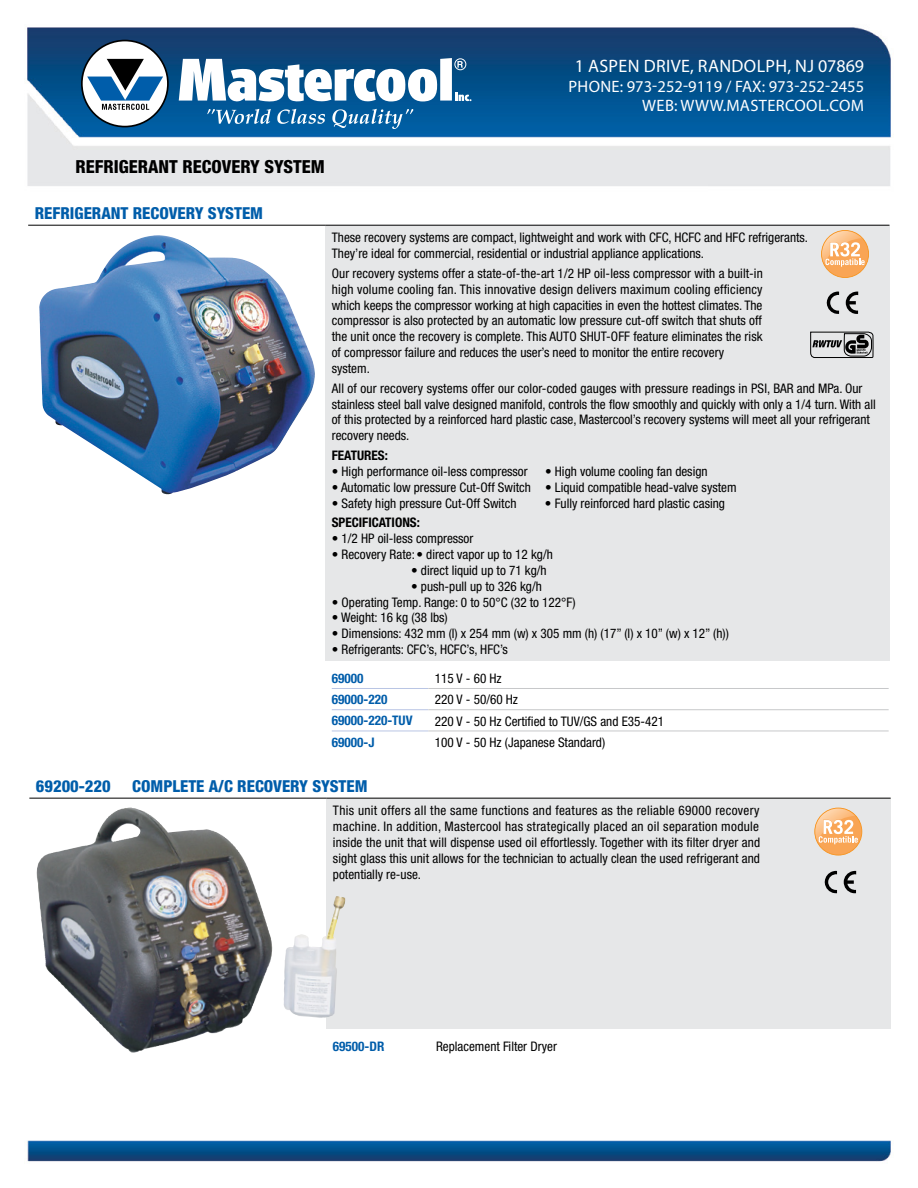
<style>
.page{position:relative;width:918px;height:1188px;background:#fff}
.page>*{position:absolute;margin:0;border:0;box-sizing:border-box;transform-origin:0 0}
.t1{font:18px "Myriad Pro";letter-spacing:.02em;color:#fff}
.t2{font:800 condensed 18px "Helvetica Neue";color:#000}
.t3{font:800 condensed 16.5px "Helvetica Neue";color:#005daa}
.t4{font:16.5px/19.8px "Myriad Pro";letter-spacing:.005em;color:#fff;text-align:right}
.t5{font:condensed 13.2px/15.9px "Helvetica Neue";color:#000}
.t6{font:condensed 13.2px "Helvetica Neue LT Std";color:#000}
.t7{font:700 condensed 13.2px "Helvetica Neue";color:#005daa}
.t8{font:700 condensed 13.2px "Helvetica Neue";color:#000}
</style>
<div class="page">
<img style="left:24px;top:27px;width:868px;height:1135px">
<div style="left:82px;top:41px;width:86px;height:86px;background:#fff;border-radius:50%"></div>
<div style="left:81px;top:40px;width:88px;height:87px;border:2px solid #000;border-radius:50%"></div>
<svg style="left:87px;top:59px;width:76px;height:51px"></svg>
<svg style="left:207px;top:109px;width:64px;height:15px"></svg>
<svg style="left:277px;top:109px;width:48px;height:15px"></svg>
<svg style="left:332px;top:109px;width:81px;height:20px;background:#387fb4"></svg>
<svg style="left:179px;top:58px;width:293px;height:45px"></svg>
<div style="left:454px;top:58px;width:12px;height:12px;border:1px solid #fff;border-radius:50%"></div>
<div style="left:325px;top:225px;width:564px;height:436px;background:#e6e7e8"></div>
<hr style="left:28px;top:225px;width:297px;height:1px;background:#000">
<hr style="left:325px;top:225px;width:564px;height:1px;background:#000">
<img style="left:127px;top:235px;width:31px;height:9px">
<hr style="left:332px;top:688px;width:96px;height:1px;background:#b9c5e4">
<hr style="left:332px;top:709px;width:96px;height:1px;background:#b9c5e4">
<hr style="left:332px;top:731px;width:96px;height:1px;background:#b9c5e4">
<hr style="left:428px;top:688px;width:461px;height:1px;background:#c7c8ca">
<hr style="left:428px;top:709px;width:461px;height:1px;background:#c7c8ca">
<hr style="left:428px;top:731px;width:461px;height:1px;background:#c7c8ca">
<div style="left:326px;top:798px;width:565px;height:230px;background:#e6e7e8"></div>
<hr style="left:29px;top:798px;width:297px;height:1px;background:#000">
<hr style="left:326px;top:798px;width:565px;height:1px;background:#000">
<svg style="left:846px;top:292px;width:12px;height:22px"></svg>
<svg style="left:827px;top:292px;width:12px;height:22px"></svg>
<svg style="left:810px;top:331px;width:64px;height:27px"></svg>
<img style="left:40px;top:808px;width:87px;height:52px">
<svg style="left:844px;top:871px;width:12px;height:22px"></svg>
<svg style="left:825px;top:871px;width:12px;height:22px"></svg>
<svg style="left:821px;top:230px;width:48px;height:48px"></svg>
<svg style="left:814px;top:808px;width:48px;height:48px"></svg>
<h1 class="t1" style="left:575px;top:55px;width:291px">1 ASPEN DRIVE, RANDOLPH, NJ 07869</h1>
<p class="t4" style="left:568px;top:76px;width:297px">PHONE: 973-252-9119 / FAX: 973-252-2455<br>WEB: WWW.MASTERCOOL.COM</p>
<h1 class="t2" style="left:76px;top:156px;width:251px">REFRIGERANT RECOVERY SYSTEM</h1>
<p class="t3" style="left:35px;top:203px;width:230px">REFRIGERANT RECOVERY SYSTEM</p>
<p class="t6" style="left:332px;top:230px;width:478px">These recovery systems are compact, lightweight and work with CFC, HCFC and HFC refrigerants.</p>
<p class="t5" style="left:332px;top:243px;width:433px;line-height:19.8px">They’re ideal for commercial, residential or industrial appliance applications.<br>Our recovery systems offer a state-of-the-art 1/2 HP oil-less compressor with a built-in</p>
<p class="t5" style="left:332px;top:281px;width:432px">high volume cooling fan. This innovative design delivers maximum cooling efficiency which keeps the compressor working at high capacities in even the hottest climates. The compressor is also protected by an automatic low pressure cut-off switch that shuts off the unit once the recovery is complete. This AUTO SHUT-OFF feature eliminates the risk of compressor failure and reduces the user’s need to monitor the entire recovery system.</p>
<p class="t5" style="left:332px;top:380px;width:546px">All of our recovery systems offer our color-coded gauges with pressure readings in PSI, BAR and MPa. Our stainless steel ball valve designed manifold, controls the flow smoothly and quickly with only a 1/4 turn. With all of this protected by a reinforced hard plastic case, Mastercool’s recovery systems will meet all your refrigerant recovery needs.</p>
<p class="t8" style="left:332px;top:447px;width:58px">FEATURES:</p>
<p class="t5" style="left:332px;top:463px;width:197px">• High performance oil-less compressor</p>
<p class="t5" style="left:545px;top:463px;width:164px">• High volume cooling fan design</p>
<p class="t5" style="left:332px;top:479px;width:406px">• Automatic low pressure Cut-Off Switch • Liquid compatible head-valve system</p>
<p class="t5" style="left:332px;top:495px;width:186px">• Safety high pressure Cut-Off Switch</p>
<p class="t5" style="left:545px;top:495px;width:182px">• Fully reinforced hard plastic casing</p>
<p class="t8" style="left:332px;top:515px;width:90px">SPECIFICATIONS:</p>
<p class="t5" style="left:332px;top:530px;width:143px">• 1/2 HP oil-less compressor</p>
<p class="t5" style="left:332px;top:546px;width:223px">• Recovery Rate: • direct vapor up to 12 kg/h</p>
<p class="t5" style="left:411px;top:562px;width:137px">• direct liquid up to 71 kg/h</p>
<p class="t5" style="left:411px;top:578px;width:132px">• push-pull up to 326 kg/h</p>
<p class="t5" style="left:332px;top:594px;width:245px">• Operating Temp. Range: 0 to 50°C (32 to 122°F)</p>
<p class="t5" style="left:332px;top:610px;width:117px">• Weight: 16 kg (38 lbs)</p>
<p class="t5" style="left:332px;top:626px;width:399px">• Dimensions: 432 mm (l) x 254 mm (w) x 305 mm (h) (17” (l) x 10” (w) x 12” (h))</p>
<p class="t5" style="left:332px;top:641px;width:178px">• Refrigerants: CFC’s, HCFC’s, HFC’s</p>
<p class="t7" style="left:332px;top:670px;width:33px">69000</p>
<p class="t5" style="left:435px;top:670px;width:68px">115 V - 60 Hz</p>
<p class="t7" style="left:332px;top:691px;width:57px">69000-220</p>
<p class="t5" style="left:435px;top:692px;width:85px">220 V - 50/60 Hz</p>
<p class="t7" style="left:332px;top:713px;width:82px">69000-220-TUV</p>
<p class="t5" style="left:435px;top:713px;width:231px">220 V - 50 Hz Certified to TUV/GS and E35-421</p>
<p class="t7" style="left:332px;top:734px;width:44px">69000-J</p>
<p class="t5" style="left:435px;top:734px;width:172px">100 V - 50 Hz (Japanese Standard)</p>
<p class="t3" style="left:36px;top:775px;width:76px">69200-220</p>
<p class="t3" style="left:132px;top:775px;width:237px">COMPLETE A/C RECOVERY SYSTEM</p>
<p class="t5" style="left:333px;top:802px;width:429px;text-align:justify">This unit offers all the same functions and features as the reliable 69000 recovery machine. In addition, Mastercool has strategically placed an oil separation module inside the unit that will dispense used oil effortlessly. Together with its filter dryer and sight glass this unit allows for the technician to actually clean the used refrigerant and potentially re-use.</p>
<p class="t7" style="left:333px;top:1038px;width:53px">69500-DR</p>
<p class="t5" style="left:436px;top:1038px;width:122px">Replacement Filter Dryer</p>
</div>
